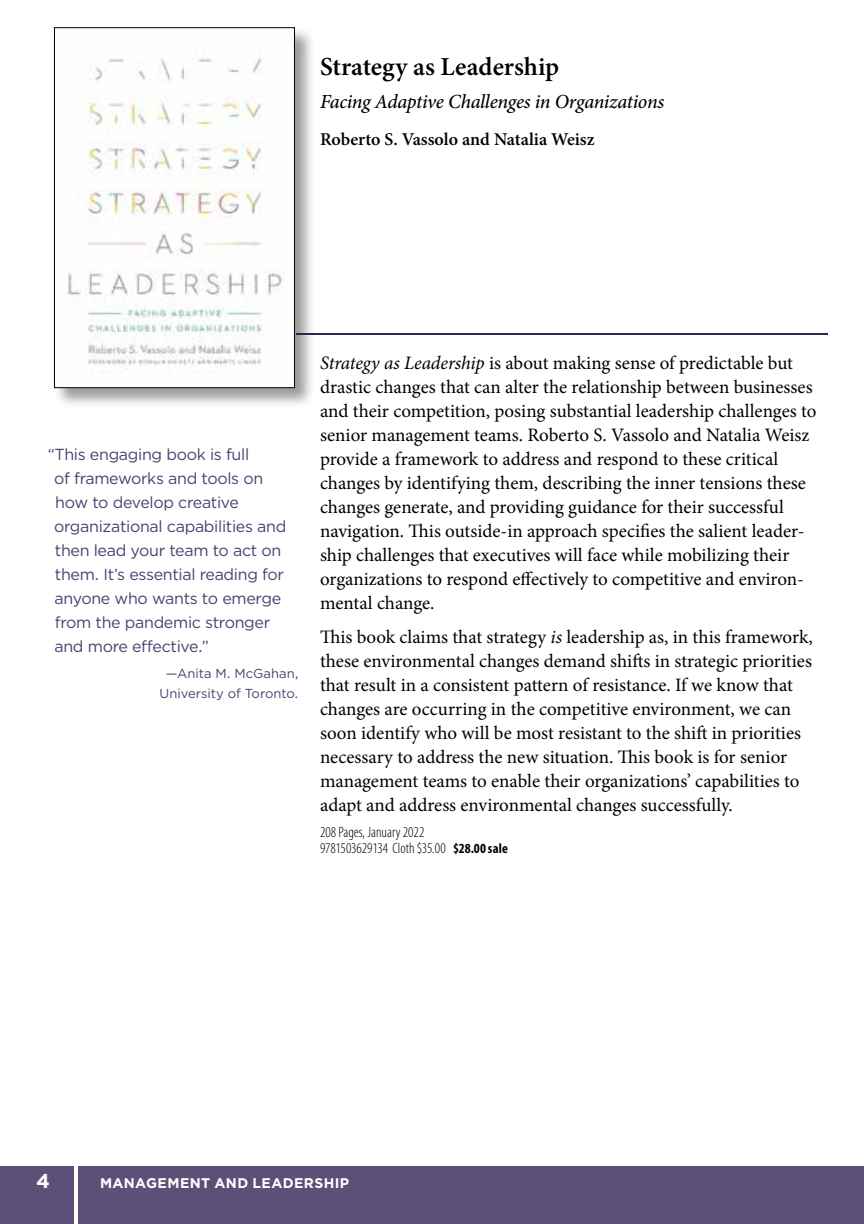
<style>
.page{position:relative;width:864px;height:1224px;background:#fff}
.page>*{position:absolute;margin:0;border:0;box-sizing:border-box;transform-origin:0 0}
.t1{font:600 26px "Minion Pro";color:#000}
.t2{font:italic 500 20px "Minion Pro";letter-spacing:-.015em;color:#000}
.t3{font:700 20px "Gotham";color:#fff}
.t4{font:19px/24px "Minion Pro";color:#000}
.t5{font:600 18px "Minion Pro";color:#000}
.t6{font:16px/24px "Gotham";letter-spacing:-.02em;color:#49416f}
.t7{font:300 condensed 15px/16px "Myriad Pro";color:#000}
.t8{font:700 14px "Gotham";letter-spacing:.03em;color:#fff}
.t9{font:13px/20px "Gotham";color:#49416f;text-align:center}
.s1{font-style:italic}
.s2{font-weight:700;font-size:14px}
</style>
<div class="page">
<div style="left:0;top:1166px;width:864px;height:58px;background:#5b5178"></div>
<hr style="left:74px;top:1165px;width:4px;height:59px;background:#fff">
<div style="left:53px;top:26px;width:262px;height:383px;background:#000;opacity:.4"></div>
<img style="left:56px;top:29px;width:237px;height:357px">
<div style="left:54px;top:27px;width:241px;height:361px;border:1px solid #000"></div>
<hr style="left:296px;top:333px;width:532px;height:2px;background:#2f2551">
<h1 class="t1" style="left:320px;top:48px;width:241px">Strategy as Leadership</h1>
<p class="t2" style="left:320px;top:88px;width:346px">Facing Adaptive Challenges in Organizations</p>
<p class="t5" style="left:320px;top:127px;width:276px">Roberto S. Vassolo and Natalia Weisz</p>
<p class="t6" style="left:54px;top:442px;width:234px;text-indent:-6px">“This engaging book is full<br>of frameworks and tools on how to develop creative organizational capabilities and then lead your team to act on them. It’s essential reading for anyone who wants to emerge from the pandemic stronger and more effective.”</p>
<p class="t9" style="left:160px;top:663px;width:141px">—Anita M. McGahan,<br>University of Toronto.</p>
<p class="t4" style="left:320px;top:351px;width:498px"><span class="s1">Strategy as Leadership</span> is about making sense of predictable but drastic changes that can alter the relationship between businesses and their competition, posing substantial leadership challenges to senior management teams. Roberto S. Vassolo and Natalia Weisz provide a framework to address and respond to these critical changes by identifying them, describing the inner tensions these changes generate, and providing guidance for their successful navigation. This outside-in approach specifies the salient leader&shy;ship challenges that executives will face while mobilizing their organizations to respond effectively to competitive and environ&shy;mental change.</p>
<p class="t4" style="left:320px;top:625px;width:494px">This book claims that strategy <span class="s1">is</span> leadership as, in this framework, these environmental changes demand shifts in strategic priorities that result in a consistent pattern of resistance. If we know that changes are occurring in the competitive environment, we can soon identify who will be most resistant to the shift in priorities necessary to address the new situation. This book is for senior management teams to enable their organizations’ capabilities to adapt and address environmental changes successfully.</p>
<p class="t7" style="left:320px;top:824px;width:189px">208 Pages, January 2022<br>9781503629134 Cloth $35.00 <span class="s2">$28.00 sale</span></p>
<p class="t3" style="left:36px;top:1169px;width:15px">4</p>
<p class="t8" style="left:100px;top:1175px;width:251px">MANAGEMENT AND LEADERSHIP</p>
</div>
